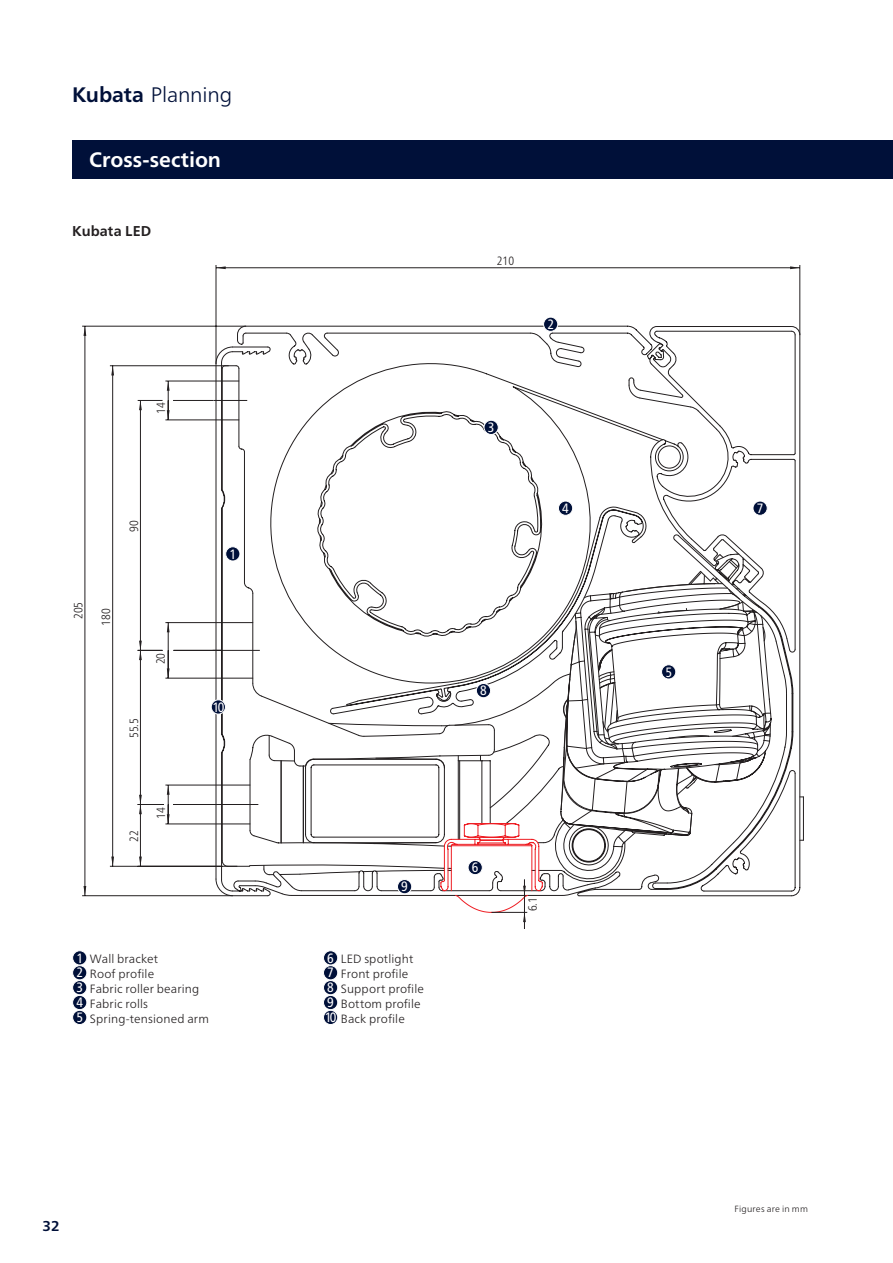
<style>
.page{position:relative;width:893px;height:1263px;background:#fff}
.page>*{position:absolute;margin:0;border:0;box-sizing:border-box;transform-origin:0 0}
.t1{font:300 21px "Frutiger Neue LTW1 G";letter-spacing:-.01em;color:#001039}
.t2{font:700 21px "Frutiger Neue LTW1 G";color:#fff}
.t3{font:700 14.25px "Frutiger Neue LTW1 G";letter-spacing:.01em;color:#231f20}
.t4{font:700 14.25px "Frutiger Neue LTW1 G";color:#001039}
.t5{font:condensed 13.5px "Frutiger Neue LTW1 G";color:#fff}
.t6{font:300 12px/14.9px "Frutiger Neue LTW1 G";letter-spacing:.01em;color:#231f20}
.t7{font:300 condensed 12px "Frutiger Neue LTW1 G";color:#231f20}
.t8{font:300 9px "Frutiger Neue LTW1 G";letter-spacing:.02em;color:#231f20}
.s1{font-weight:700}
.s2{font-weight:400;font-stretch:condensed;font-size:13.5px;color:#fff}
</style>
<div class="page">
<svg style="left:222px;top:327px;width:578px;height:569px"></svg>
<svg style="left:245px;top:326px;width:549px;height:565px"></svg>
<svg style="left:222px;top:824px;width:28px;height:1px"></svg>
<svg style="left:222px;top:785px;width:28px;height:1px"></svg>
<svg style="left:222px;top:678px;width:31px;height:1px"></svg>
<svg style="left:222px;top:622px;width:31px;height:1px"></svg>
<svg style="left:222px;top:420px;width:17px;height:1px"></svg>
<svg style="left:222px;top:381px;width:17px;height:1px"></svg>
<svg style="left:562px;top:553px;width:182px;height:313px"></svg>
<hr style="left:800px;top:265px;width:1px;height:70px;background:#231f20">
<hr style="left:216px;top:265px;width:1px;height:99px;background:#231f20">
<hr style="left:508px;top:267px;width:292px;height:1px;background:#231f20">
<hr style="left:216px;top:267px;width:292px;height:1px;background:#231f20">
<hr style="left:82px;top:326px;width:164px;height:1px;background:#231f20">
<hr style="left:82px;top:895px;width:151px;height:1px;background:#231f20">
<hr style="left:85px;top:326px;width:1px;height:285px;background:#231f20">
<hr style="left:85px;top:611px;width:1px;height:285px;background:#231f20">
<hr style="left:110px;top:365px;width:119px;height:1px;background:#231f20">
<hr style="left:110px;top:866px;width:127px;height:1px;background:#231f20">
<hr style="left:112px;top:366px;width:1px;height:250px;background:#231f20">
<hr style="left:112px;top:616px;width:1px;height:250px;background:#231f20">
<hr style="left:140px;top:804px;width:1px;height:31px;background:#231f20">
<hr style="left:140px;top:835px;width:1px;height:31px;background:#231f20">
<hr style="left:165px;top:785px;width:57px;height:1px;background:#231f20">
<hr style="left:165px;top:824px;width:57px;height:1px;background:#231f20">
<hr style="left:173px;top:804px;width:49px;height:1px;background:#231f20">
<hr style="left:140px;top:727px;width:1px;height:77px;background:#231f20">
<hr style="left:140px;top:650px;width:1px;height:77px;background:#231f20">
<hr style="left:173px;top:400px;width:41px;height:1px;background:#231f20">
<hr style="left:173px;top:650px;width:49px;height:1px;background:#231f20">
<hr style="left:140px;top:400px;width:1px;height:125px;background:#231f20">
<hr style="left:140px;top:525px;width:1px;height:125px;background:#231f20">
<hr style="left:165px;top:420px;width:57px;height:1px;background:#231f20">
<hr style="left:165px;top:381px;width:57px;height:1px;background:#231f20">
<hr style="left:165px;top:678px;width:57px;height:1px;background:#231f20">
<hr style="left:165px;top:622px;width:57px;height:1px;background:#231f20">
<hr style="left:214px;top:804px;width:44px;height:1px;background:#231f20">
<hr style="left:213px;top:650px;width:47px;height:1px;background:#231f20">
<hr style="left:214px;top:400px;width:33px;height:1px;background:#231f20">
<svg style="left:440px;top:823px;width:103px;height:106px"></svg>
<svg style="left:790px;top:266px;width:10px;height:3px"></svg>
<svg style="left:216px;top:266px;width:10px;height:3px"></svg>
<svg style="left:84px;top:327px;width:2px;height:9px"></svg>
<svg style="left:111px;top:366px;width:3px;height:9px"></svg>
<svg style="left:138px;top:381px;width:32px;height:39px"></svg>
<svg style="left:84px;top:886px;width:2px;height:9px"></svg>
<svg style="left:111px;top:856px;width:3px;height:10px"></svg>
<svg style="left:139px;top:856px;width:3px;height:10px"></svg>
<svg style="left:138px;top:785px;width:32px;height:39px"></svg>
<svg style="left:138px;top:623px;width:32px;height:55px"></svg>
<div style="left:226px;top:547px;width:14px;height:14px;background:#001039;border-radius:50%"></div>
<div style="left:225px;top:546px;width:15px;height:15px;border:1px solid #fff;border-radius:50%"></div>
<div style="left:544px;top:317px;width:14px;height:14px;background:#001039;border-radius:50%"></div>
<div style="left:543px;top:317px;width:15px;height:15px;border:1px solid #fff;border-radius:50%"></div>
<div style="left:558px;top:501px;width:15px;height:14px;background:#001039;border-radius:50%"></div>
<div style="left:558px;top:501px;width:15px;height:15px;border:1px solid #fff;border-radius:50%"></div>
<div style="left:484px;top:420px;width:14px;height:14px;background:#001039;border-radius:50%"></div>
<div style="left:484px;top:420px;width:15px;height:15px;border:1px solid #fff;border-radius:50%"></div>
<div style="left:662px;top:665px;width:14px;height:14px;background:#001039;border-radius:50%"></div>
<div style="left:661px;top:664px;width:15px;height:15px;border:1px solid #fff;border-radius:50%"></div>
<div style="left:753px;top:501px;width:14px;height:14px;background:#001039;border-radius:50%"></div>
<div style="left:753px;top:501px;width:14px;height:15px;border:1px solid #fff;border-radius:50%"></div>
<div style="left:468px;top:860px;width:14px;height:15px;background:#001039;border-radius:50%"></div>
<div style="left:468px;top:860px;width:15px;height:15px;border:1px solid #fff;border-radius:50%"></div>
<div style="left:476px;top:683px;width:15px;height:15px;background:#001039;border-radius:50%"></div>
<div style="left:476px;top:683px;width:15px;height:15px;border:1px solid #fff;border-radius:50%"></div>
<div style="left:211px;top:700px;width:14px;height:14px;background:#001039;border-radius:50%"></div>
<div style="left:211px;top:699px;width:15px;height:15px;border:1px solid #fff;border-radius:50%"></div>
<div style="left:397px;top:879px;width:15px;height:15px;background:#001039;border-radius:50%"></div>
<div style="left:397px;top:879px;width:15px;height:15px;border:1px solid #fff;border-radius:50%"></div>
<div style="left:72px;top:140px;width:821px;height:39px;background:#001039"></div>
<div style="left:73px;top:951px;width:14px;height:14px;background:#001039;border-radius:50%"></div>
<div style="left:72px;top:950px;width:15px;height:15px;border:1px solid #fff;border-radius:50%"></div>
<div style="left:73px;top:966px;width:14px;height:14px;background:#001039;border-radius:50%"></div>
<div style="left:72px;top:965px;width:15px;height:15px;border:1px solid #fff;border-radius:50%"></div>
<div style="left:73px;top:980px;width:14px;height:15px;background:#001039;border-radius:50%"></div>
<div style="left:72px;top:980px;width:15px;height:15px;border:1px solid #fff;border-radius:50%"></div>
<div style="left:73px;top:995px;width:14px;height:15px;background:#001039;border-radius:50%"></div>
<div style="left:72px;top:995px;width:15px;height:15px;border:1px solid #fff;border-radius:50%"></div>
<div style="left:73px;top:1010px;width:14px;height:14px;background:#001039;border-radius:50%"></div>
<div style="left:72px;top:1010px;width:15px;height:15px;border:1px solid #fff;border-radius:50%"></div>
<div style="left:323px;top:951px;width:15px;height:14px;background:#001039;border-radius:50%"></div>
<div style="left:323px;top:950px;width:15px;height:15px;border:1px solid #fff;border-radius:50%"></div>
<div style="left:323px;top:966px;width:15px;height:14px;background:#001039;border-radius:50%"></div>
<div style="left:323px;top:965px;width:15px;height:15px;border:1px solid #fff;border-radius:50%"></div>
<div style="left:323px;top:980px;width:15px;height:15px;background:#001039;border-radius:50%"></div>
<div style="left:323px;top:980px;width:15px;height:15px;border:1px solid #fff;border-radius:50%"></div>
<div style="left:323px;top:995px;width:15px;height:15px;background:#001039;border-radius:50%"></div>
<div style="left:323px;top:995px;width:15px;height:15px;border:1px solid #fff;border-radius:50%"></div>
<div style="left:323px;top:1010px;width:15px;height:14px;background:#001039;border-radius:50%"></div>
<div style="left:323px;top:1010px;width:15px;height:15px;border:1px solid #fff;border-radius:50%"></div>
<h1 class="t1" style="left:72px;top:82px;width:161px"><span class="s1">Kubata</span> Planning</h1>
<h1 class="t2" style="left:89px;top:147px;width:133px">Cross-section</h1>
<p class="t3" style="left:72px;top:223px;width:81px">Kubata LED</p>
<p class="t7" style="left:154px;top:414px;width:13px;rotate:-90deg">14</p>
<p class="t7" style="left:127px;top:532px;width:13px;rotate:-90deg">90</p>
<p class="t7" style="left:71px;top:619px;width:19px;rotate:-90deg">205</p>
<p class="t7" style="left:99px;top:626px;width:19px;rotate:-90deg">180</p>
<p class="t7" style="left:154px;top:664px;width:13px;rotate:-90deg">20</p>
<p class="t7" style="left:127px;top:738px;width:21px;rotate:-90deg">55.5</p>
<p class="t7" style="left:127px;top:842px;width:13px;rotate:-90deg">22</p>
<p class="t7" style="left:154px;top:818px;width:13px;rotate:-90deg">14</p>
<p class="t5" style="left:229px;top:546px;width:8px">1</p>
<p class="t5" style="left:212px;top:699px;width:13px">10</p>
<p class="t5" style="left:401px;top:879px;width:8px">9</p>
<p class="t6" style="left:76px;top:951px;width:134px"><span class="s2">1</span> Wall bracket<br><span class="s2">2</span> Roof profile<br><span class="s2">3</span> Fabric roller bearing<br><span class="s2">4</span> Fabric rolls<br><span class="s2">5</span> Spring-tensioned arm</p>
<p class="t6" style="left:325px;top:951px;width:101px"><span class="s2">6</span> LED spotlight<br><span class="s2">7</span> Front profile<br><span class="s2">8</span> Support profile<br><span class="s2">9</span> Bottom profile<br><span class="s2">10</span> Back profile</p>
<p class="t7" style="left:497px;top:254px;width:19px">210</p>
<p class="t5" style="left:547px;top:316px;width:8px">2</p>
<p class="t5" style="left:488px;top:419px;width:8px">3</p>
<p class="t5" style="left:562px;top:500px;width:8px">4</p>
<p class="t5" style="left:480px;top:683px;width:8px">8</p>
<p class="t5" style="left:472px;top:859px;width:8px">6</p>
<p class="t7" style="left:526px;top:911px;width:16px;rotate:-90deg">6.1</p>
<p class="t4" style="left:43px;top:1218px;width:18px">32</p>
<p class="t5" style="left:665px;top:664px;width:8px">5</p>
<p class="t5" style="left:757px;top:500px;width:8px">7</p>
<p class="t8" style="left:734px;top:1203px;width:75px">Figures are in mm</p>
</div>
